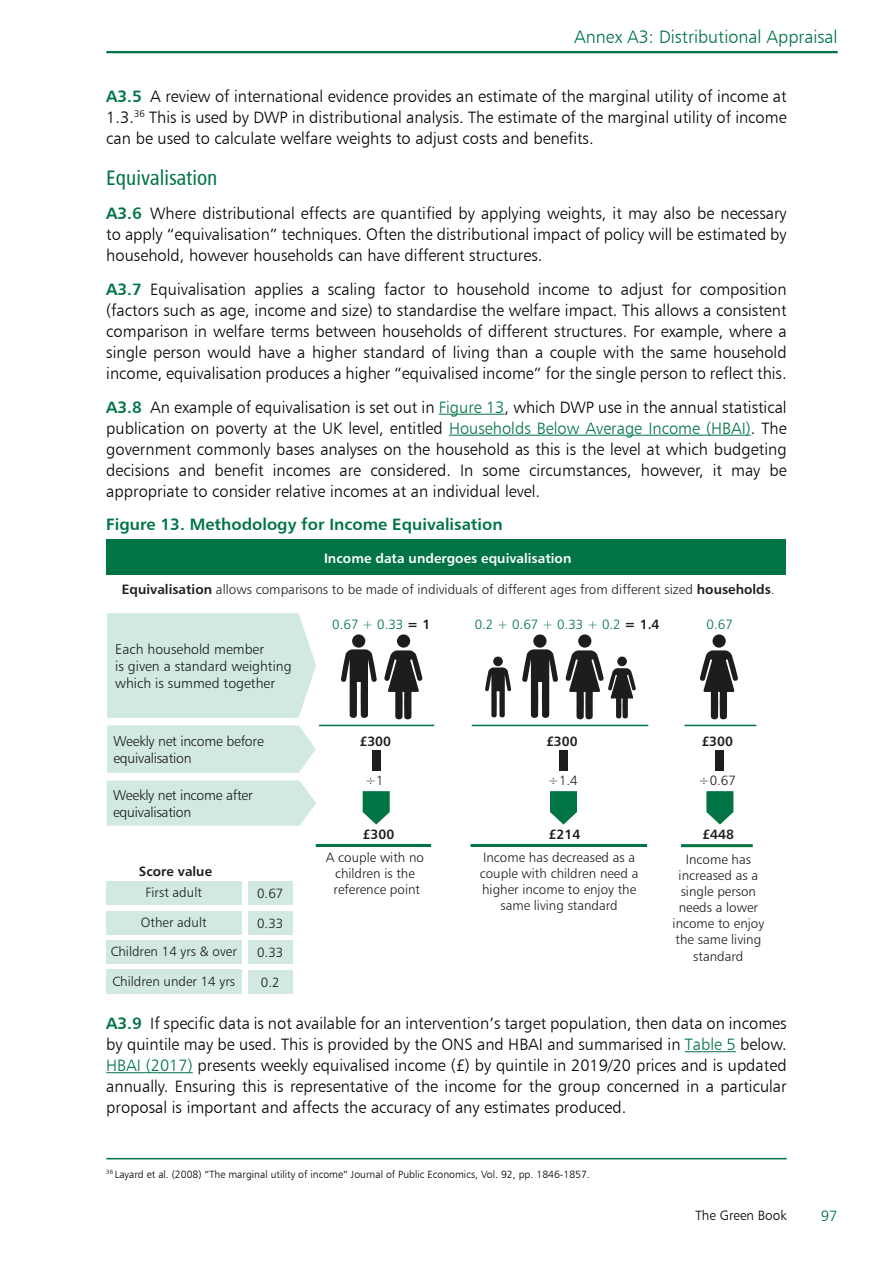
<style>
.page{position:relative;width:893px;height:1263px;background:#fff}
.page>*{position:absolute;margin:0;border:0;box-sizing:border-box;transform-origin:0 0}
.t1{font:21px "Humanist 777 BT Roman Condensed B";color:#007445}
.t2{font:18px "Humanist 777 BT Light B";color:#007445}
.t3{font:16.5px/21px "Humanist 777 BT Light B";color:#000;text-align:justify}
.t4{font:16.5px "Humanist 777 BT Bold B";color:#007445}
.t5{font:15px "Humanist 777 BT Light B";color:#007445}
.t6{font:14.1px/17px "Humanist 777 BT Light B";letter-spacing:-.02em;color:#1d1d1b}
.t7{font:14.1px/17px "Humanist 777 BT Light B";color:#1d1d1b}
.t8{font:13.5px "Humanist 777 BT Light B";color:#1d1d1b}
.t9{font:13.5px "Humanist 777 BT Bold B";color:#fff}
.t10{font:13.5px "Humanist 777 BT Light B";color:#000}
.t11{font:13.35px/16px "Humanist 777 BT Light B";color:#1d1d1b;text-align:center}
.t12{font:13.35px "Humanist 777 BT Light B";color:#007445}
.t13{font:13.35px "Humanist 777 BT Bold B";color:#1d1d1b}
.t14{font:10.5px "Humanist 777 BT Light B";color:#000}
.s1{font-family:"Humanist 777 BT Bold B";color:#007445}
.s2{color:#007445}
.s3{font-family:"Humanist 777 BT Bold B"}
.s4{font-family:"Humanist 777 BT Bold B";color:#1d1d1b}
</style>
<div class="page">
<hr style="left:106px;top:51px;width:732px;height:2px;background:#007445">
<hr style="left:439px;top:414px;width:65px;height:1px;background:#007445">
<hr style="left:449px;top:435px;width:302px;height:1px;background:#007445">
<hr style="left:685px;top:1051px;width:51px;height:1px;background:#007445">
<hr style="left:106px;top:1072px;width:87px;height:1px;background:#007445">
<div style="left:106px;top:540px;width:680px;height:35px;background:#007445"></div>
<div style="left:107px;top:613px;width:209px;height:105px;background:#d1e9e1"></div>
<div style="left:107px;top:725px;width:209px;height:48px;background:#d1e9e1"></div>
<svg style="left:107px;top:780px;width:209px;height:46px;background:#d3eae2"></svg>
<hr style="left:319px;top:725px;width:115px;height:1px;background:#007445">
<hr style="left:472px;top:725px;width:176px;height:1px;background:#007445">
<hr style="left:685px;top:725px;width:71px;height:1px;background:#007445">
<hr style="left:316px;top:844px;width:115px;height:3px;background:#007445">
<hr style="left:471px;top:844px;width:176px;height:3px;background:#007445">
<hr style="left:681px;top:844px;width:72px;height:3px;background:#007445">
<div style="left:107px;top:881px;width:135px;height:24px;background:#d1e9e1"></div>
<div style="left:107px;top:911px;width:135px;height:23px;background:#d1e9e1"></div>
<div style="left:107px;top:940px;width:135px;height:24px;background:#d1e9e1"></div>
<div style="left:107px;top:970px;width:135px;height:24px;background:#d1e9e1"></div>
<div style="left:248px;top:881px;width:44px;height:24px;background:#d1e9e1"></div>
<div style="left:248px;top:911px;width:44px;height:24px;background:#d1e9e1"></div>
<div style="left:248px;top:940px;width:44px;height:24px;background:#d1e9e1"></div>
<div style="left:248px;top:970px;width:44px;height:24px;background:#d1e9e1"></div>
<div style="left:352px;top:634px;width:13px;height:14px;background:#1d1d1b;border-radius:50%"></div>
<svg style="left:341px;top:649px;width:36px;height:69px"></svg>
<div style="left:397px;top:634px;width:13px;height:14px;background:#1d1d1b;border-radius:50%"></div>
<svg style="left:384px;top:650px;width:39px;height:70px"></svg>
<div style="left:533px;top:634px;width:14px;height:14px;background:#1d1d1b;border-radius:50%"></div>
<svg style="left:522px;top:649px;width:36px;height:69px"></svg>
<div style="left:493px;top:656px;width:10px;height:10px;background:#1d1d1b;border-radius:50%"></div>
<svg style="left:485px;top:667px;width:26px;height:51px"></svg>
<div style="left:578px;top:634px;width:13px;height:14px;background:#1d1d1b;border-radius:50%"></div>
<div style="left:712px;top:634px;width:14px;height:14px;background:#1d1d1b;border-radius:50%"></div>
<svg style="left:700px;top:650px;width:38px;height:70px"></svg>
<svg style="left:565px;top:650px;width:71px;height:70px"></svg>
<svg style="left:363px;top:791px;width:27px;height:33px"></svg>
<svg style="left:550px;top:791px;width:27px;height:33px"></svg>
<svg style="left:706px;top:791px;width:27px;height:33px"></svg>
<div style="left:372px;top:749px;width:8px;height:21px;background:#1d1d1b"></div>
<div style="left:559px;top:749px;width:8px;height:21px;background:#1d1d1b"></div>
<div style="left:716px;top:749px;width:8px;height:21px;background:#1d1d1b"></div>
<hr style="left:106px;top:1158px;width:681px;height:1px;background:#007445">
<p class="t2" style="left:574px;top:25px;width:265px">Annex A3: Distributional Appraisal</p>
<p class="t3" style="left:106px;top:85px;width:682px"><span class="s1">A3.5</span> A review of international evidence provides an estimate of the marginal utility of income at 1.3.<sup>36</sup> This is used by DWP in distributional analysis. The estimate of the marginal utility of income can be used to calculate welfare weights to adjust costs and benefits.</p>
<p class="t1" style="left:106px;top:165px;width:113px">Equivalisation</p>
<p class="t3" style="left:106px;top:202px;width:682px"><span class="s1">A3.6</span> Where distributional effects are quantified by applying weights, it may also be necessary to apply “equivalisation” techniques. Often the distributional impact of policy will be estimated by household, however households can have different structures.</p>
<p class="t3" style="left:106px;top:278px;width:682px"><span class="s1">A3.7</span> Equivalisation applies a scaling factor to household income to adjust for composition (factors such as age, income and size) to standardise the welfare impact. This allows a consistent comparison in welfare terms between households of different structures. For example, where a single person would have a higher standard of living than a couple with the same household income, equivalisation produces a higher “equivalised income” for the single person to reflect this.</p>
<p class="t3" style="left:106px;top:396px;width:682px"><span class="s1">A3.8</span> An example of equivalisation is set out in <span class="s2">Figure 13</span>, which DWP use in the annual statistical publication on poverty at the UK level, entitled <span class="s2">Households Below Average Income (HBAI)</span>. The government commonly bases analyses on the household as this is the level at which budgeting decisions and benefit incomes are considered. In some circumstances, however, it may be appropriate to consider relative incomes at an individual level.</p>
<p class="t4" style="left:106px;top:514px;width:398px">Figure 13. Methodology for Income Equivalisation</p>
<p class="t9" style="left:324px;top:550px;width:249px">Income data undergoes equivalisation</p>
<p class="t8" style="left:122px;top:581px;width:654px"><span class="s3">Equivalisation</span> allows comparisons to be made of individuals of different ages from different sized <span class="s3">households</span>.</p>
<p class="t7" style="left:115px;top:641px;width:178px">Each household member<br>is given a standard weighting which is summed together</p>
<p class="t6" style="left:113px;top:733px;width:152px">Weekly net income before equivalisation</p>
<p class="t6" style="left:113px;top:787px;width:141px">Weekly net income after equivalisation</p>
<p class="t13" style="left:139px;top:862px;width:75px">Score value</p>
<p class="t11" style="left:141px;top:878px;width:67px;line-height:29.2px">First adult<br>Other adult</p>
<p class="t11" style="left:111px;top:943px;width:128px">Children 14 yrs &amp; over</p>
<p class="t11" style="left:112px;top:973px;width:124px">Children under 14 yrs</p>
<p class="t11" style="left:257px;top:885px;width:28px">0.67</p>
<p class="t11" style="left:257px;top:908px;width:28px;line-height:29.4px;text-align:left">0.33<br>0.33</p>
<p class="t11" style="left:261px;top:974px;width:20px">0.2</p>
<p class="t12" style="left:332px;top:616px;width:100px">0.67 + 0.33 <span class="s4">= 1</span></p>
<p class="t12" style="left:475px;top:616px;width:186px">0.2 + 0.67 + 0.33 + 0.2 <span class="s4">= 1.4</span></p>
<p class="t12" style="left:707px;top:616px;width:28px">0.67</p>
<p class="t13" style="left:359px;top:733px;width:33px">£300</p>
<p class="t13" style="left:546px;top:733px;width:33px">£300</p>
<p class="t13" style="left:701px;top:733px;width:33px">£300</p>
<p class="t11" style="left:365px;top:772px;width:20px">÷1</p>
<p class="t11" style="left:548px;top:772px;width:31px">÷1.4</p>
<p class="t11" style="left:698px;top:772px;width:39px">÷0.67</p>
<p class="t13" style="left:362px;top:826px;width:33px">£300</p>
<p class="t13" style="left:548px;top:826px;width:33px">£214</p>
<p class="t13" style="left:702px;top:826px;width:33px">£448</p>
<p class="t11" style="left:326px;top:849px;width:100px">A couple with no children is the reference point</p>
<p class="t11" style="left:480px;top:849px;width:160px">Income has decreased as a couple with children need a higher income to enjoy the same living standard</p>
<p class="t11" style="left:673px;top:851px;width:93px">Income has increased as a single person needs a lower income to enjoy the same living standard</p>
<p class="t3" style="left:106px;top:1012px;width:682px"><span class="s1">A3.9</span> If specific data is not available for an intervention’s target population, then data on incomes by quintile may be used. This is provided by the ONS and HBAI and summarised in <span class="s2">Table 5</span> below.<br><span class="s2">HBAI (2017)</span> presents weekly equivalised income (£) by quintile in 2019/20 prices and is updated annually. Ensuring this is representative of the income for the group concerned in a particular proposal is important and affects the accuracy of any estimates produced.</p>
<p class="t14" style="left:106px;top:1168px;width:485px"><sup>36</sup> Layard et al. (2008) “The marginal utility of income” Journal of Public Economics, Vol. 92, pp. 1846-1857.</p>
<p class="t10" style="left:695px;top:1207px;width:93px">The Green Book</p>
<p class="t5" style="left:821px;top:1206px;width:18px">97</p>
</div>
